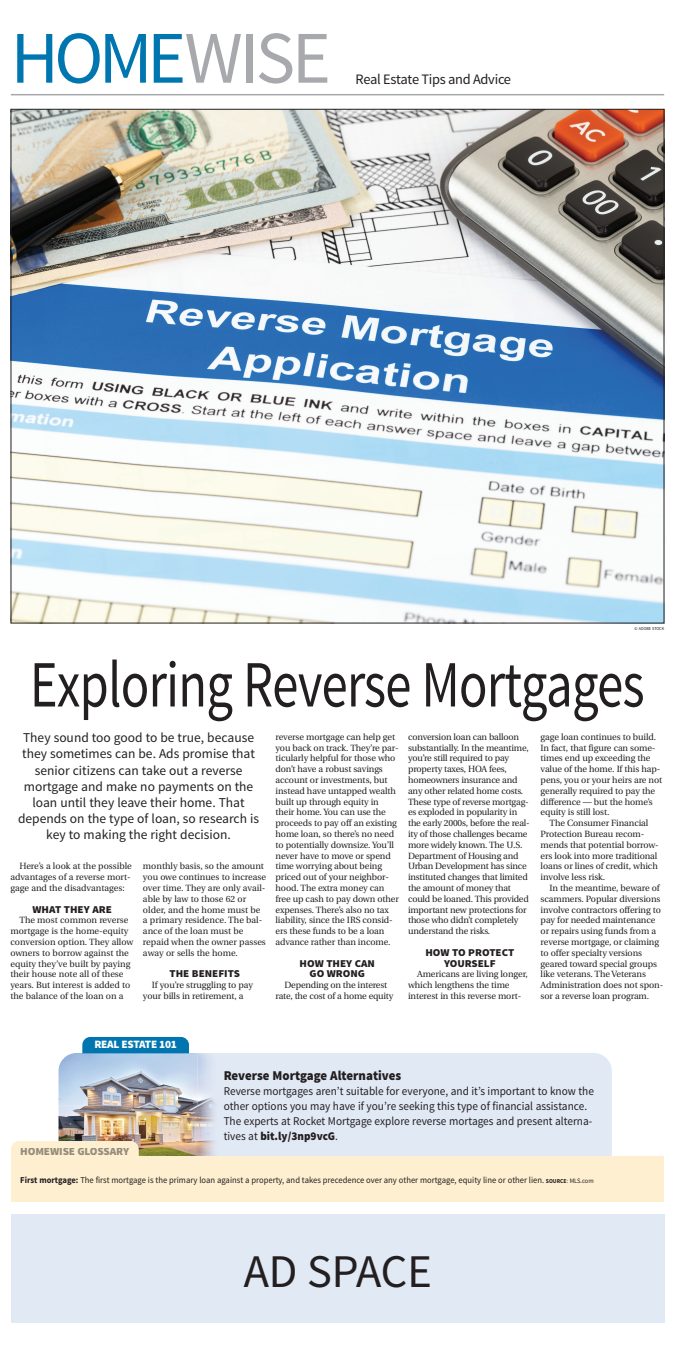
<style>
.page{position:relative;width:675px;height:1350px;background:#fff}
.page>*{position:absolute;margin:0;border:0;box-sizing:border-box;transform-origin:0 0}
.t1{font:74.25px "Source Sans Pro";letter-spacing:-.04em;color:#0076b0}
.t2{font:66px "Source Sans Pro";letter-spacing:-.015em;color:#231f20;scale:.8 1}
.t3{font:46.8px "Source Sans Pro";color:#231f20}
.t4{font:14.4px "Source Sans Pro";letter-spacing:-.02em;color:#231f20}
.t5{font:13.5px/16.2px "Source Sans Pro";color:#231f20;text-align:center}
.t6{font:900 13.5px "Source Sans Pro";color:#231f20;scale:.95 1}
.t7{font:11.85px/15px "Source Sans Pro";color:#231f20;scale:.95 1}
.t8{font:900 11.25px "Source Sans Pro";letter-spacing:-.01em;color:#948c7c}
.t9{font:900 11.25px "Source Sans Pro";letter-spacing:-.02em;color:#fff}
.t10{font:900 10.5px/10.8px "Source Sans Pro";color:#231f20;text-align:center;scale:1.05 1}
.t11{font:9px/10.8px "Utopia";letter-spacing:-.01em;color:#231f20}
.t12{font:9px "Source Sans Pro";color:#231f20;scale:.95 1}
.t13{font:4.5px "Source Sans Pro";color:#231f20;scale:.95 1}
.s1{color:#a8a9ad}
.s2{font-weight:900}
.s3{font-weight:700}
.s4{font-weight:700;font-size:6px}
.s5{font-size:6px}
.s6{font-size:6.75px}
</style>
<div class="page">
<div style="left:218px;top:1053px;width:394px;height:103px;background:#e1e9f5"></div>
<div style="left:82px;top:1037px;width:107px;height:16px;background:#0076b0"></div>
<img style="left:58px;top:1053px;width:139px;height:103px">
<img style="left:197px;top:1053px;width:21px;height:103px">
<img style="left:82px;top:1053px;width:107px;height:1px">
<hr style="left:11px;top:94px;width:653px;height:1px;background:#a8a9ad">
<div style="left:11px;top:1156px;width:653px;height:46px;background:#feefd0"></div>
<svg style="left:11px;top:1141px;width:127px;height:15px"></svg>
<div style="left:21px;top:1148px;width:108px;height:8px;background:#feefd0"></div>
<div style="left:11px;top:1215px;width:653px;height:108px;background:#e1e9f5"></div>
<img style="left:13px;top:111px;width:649px;height:510px">
<h1 class="t1" style="left:11px;top:12px;width:322px">HOME<span class="s1">WISE</span></h1>
<h3 class="t4" style="left:356px;top:70px;width:157px">Real Estate Tips and Advice</h3>
<p class="t13" style="left:635px;top:626px;width:33px">© ADOBE STOCK</p>
<h2 class="t2" style="left:30px;top:644px;width:770px">Exploring Reverse Mortgages</h2>
<p class="t5" style="left:18px;top:730px;width:243px">They sound too good to be true, because they sometimes can be. Ads promise that senior citizens can take out a reverse mortgage and make no payments on the loan until they leave their home. That depends on the type of loan, so research is key to making the right decision.</p>
<p class="t11" style="left:10px;top:861px;width:123px;text-indent:9px">Here’s a look at the possible advantages of a reverse mort&shy;gage and the disadvantages:</p>
<p class="t10" style="left:33px;top:904px;width:77px">WHAT THEY ARE</p>
<p class="t11" style="left:10px;top:915px;width:124px;text-indent:9px">The most common reverse mortgage is the home-equity conversion option. They allow owners to borrow against the equity they’ve built by paying their house note all of these years. But interest is added to the balance of the loan on a</p>
<p class="t11" style="left:143px;top:861px;width:125px">monthly basis, so the amount you owe continues to increase over time. They are only avail&shy;able by law to those 62 or older, and the home must be a primary residence. The bal&shy;ance of the loan must be repaid when the owner passes away or sells the home.</p>
<p class="t10" style="left:170px;top:969px;width:69px">THE BENEFITS</p>
<p class="t11" style="left:143px;top:980px;width:112px;text-indent:9px">If you’re struggling to pay your bills in retirement, a</p>
<p class="t11" style="left:276px;top:732px;width:125px">reverse mortgage can help get you back on track. They’re par&shy;ticularly helpful for those who don’t have a robust savings account or investments, but instead have untapped wealth built up through equity in their home. You can use the proceeds to pay off an existing home loan, so there’s no need to potentially downsize. You’ll never have to move or spend time worrying about being priced out of your neighbor&shy;hood. The extra money can free up cash to pay down other expenses. There’s also no tax liability, since the IRS consid&shy;ers these funds to be a loan advance rather than income.</p>
<p class="t10" style="left:300px;top:958px;width:73px">HOW THEY CAN<br>GO WRONG</p>
<p class="t11" style="left:276px;top:980px;width:119px;text-align:center">Depending on the interest rate, the cost of a home equity</p>
<p class="t11" style="left:408px;top:732px;width:123px">conversion loan can balloon substantially. In the meantime, you’re still required to pay property taxes, HOA fees, homeowners insurance and any other related home costs.<br>These type of reverse mortgag&shy;es exploded in popularity in the early 2000s, before the real&shy;ity of those challenges became more widely known. The U.S.<br>Department of Housing and<br>Urban Development has since instituted changes that limited the amount of money that could be loaned. This provided important new protections for those who didn’t completely understand the risks.</p>
<p class="t10" style="left:425px;top:947px;width:86px">HOW TO PROTECT<br>YOURSELF</p>
<p class="t11" style="left:408px;top:969px;width:121px;text-indent:9px">Americans are living longer, which lengthens the time interest in this reverse mort-</p>
<p class="t11" style="left:541px;top:732px;width:117px">gage loan continues to build.</p>
<p class="t11" style="left:541px;top:742px;width:116px">In fact, that figure can some-</p>
<p class="t11" style="left:541px;top:753px;width:111px">times end up exceeding the</p>
<p class="t11" style="left:541px;top:764px;width:121px">value of the home. If this hap-</p>
<p class="t11" style="left:541px;top:775px;width:123px">pens, you or your heirs are not</p>
<p class="t11" style="left:541px;top:786px;width:116px">generally required to pay the</p>
<p class="t11" style="left:541px;top:796px;width:114px">difference — but the home’s</p>
<p class="t11" style="left:541px;top:807px;width:70px">equity is still lost.</p>
<p class="t11" style="left:550px;top:818px;width:100px">The Consumer Financial</p>
<p class="t11" style="left:541px;top:829px;width:105px">Protection Bureau recom-</p>
<p class="t11" style="left:541px;top:840px;width:120px">mends that potential borrow-</p>
<p class="t11" style="left:541px;top:850px;width:118px">ers look into more traditional</p>
<p class="t11" style="left:541px;top:861px;width:119px">loans or lines of credit, which</p>
<p class="t11" style="left:541px;top:872px;width:66px">involve less risk.</p>
<p class="t11" style="left:550px;top:883px;width:112px">In the meantime, beware of</p>
<p class="t11" style="left:541px;top:894px;width:121px">scammers. Popular diversions</p>
<p class="t11" style="left:541px;top:904px;width:122px">involve contractors offering to</p>
<p class="t11" style="left:541px;top:915px;width:116px">pay for needed maintenance</p>
<p class="t11" style="left:541px;top:926px;width:117px">or repairs using funds from a</p>
<p class="t11" style="left:541px;top:937px;width:120px">reverse mortgage, or claiming</p>
<p class="t11" style="left:541px;top:948px;width:103px">to offer specialty versions</p>
<p class="t11" style="left:541px;top:958px;width:118px">geared toward special groups</p>
<p class="t11" style="left:541px;top:969px;width:107px">like veterans. The Veterans</p>
<p class="t11" style="left:541px;top:980px;width:124px">Administration does not spon-</p>
<p class="t11" style="left:541px;top:991px;width:110px">sor a reverse loan program.</p>
<p class="t9" style="left:94px;top:1037px;width:84px">REAL ESTATE 101</p>
<p class="t8" style="left:20px;top:1144px;width:111px">HOMEWISE GLOSSARY</p>
<h3 class="t6" style="left:224px;top:1067px;width:188px">Reverse Mortgage Alternatives</h3>
<p class="t7" style="left:224px;top:1084px;width:391px">Reverse mortgages aren’t suitable for everyone, and it’s important to know the other options you may have if you’re seeking this type of financial assistance.<br>The experts at Rocket Mortgage explore reverse mortages and present alterna&shy;tives at <span class="s2">bit.ly/3np9vcG</span>.</p>
<p class="t12" style="left:20px;top:1175px;width:605px"><span class="s3">First mortgage:</span> The first mortgage is the primary loan against a property, and takes precedence over any other mortgage, equity line or other lien. <span class="s4">SOURCE</span><span class="s5">:</span> <span class="s6">MLS.com</span></p>
<h3 class="t3" style="left:244px;top:1242px;width:190px">AD SPACE</h3>
</div>
